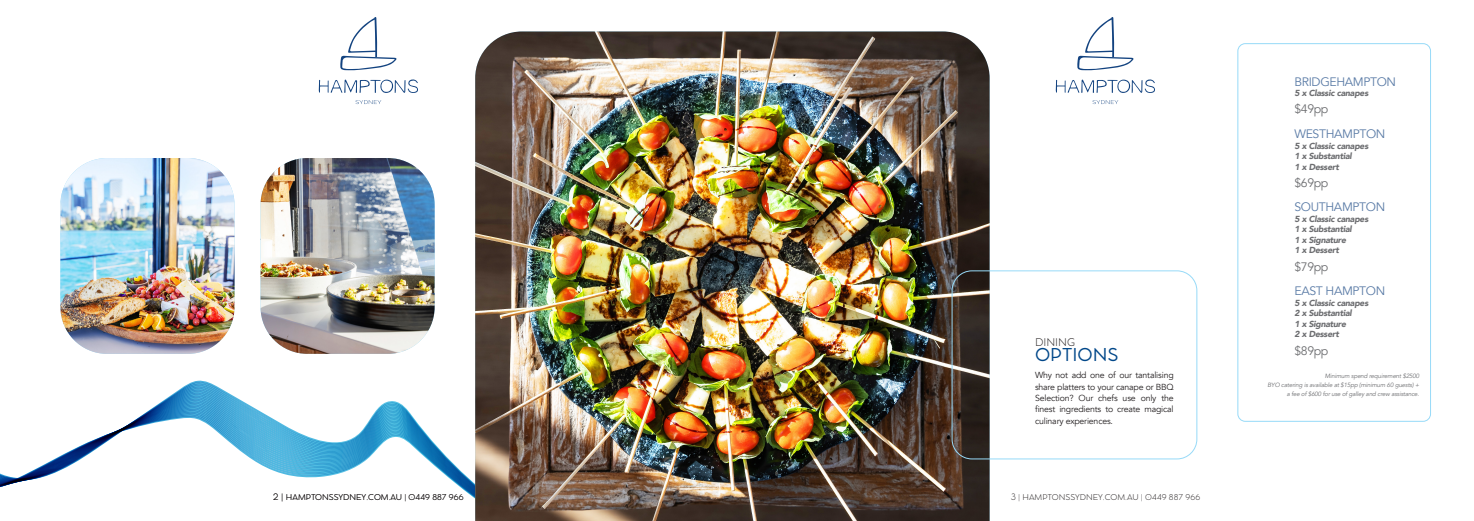
<style>
.page{position:relative;width:1474px;height:521px;background:#fff}
.page>*{position:absolute;margin:0;border:0;box-sizing:border-box;transform-origin:0 0}
.t1{font:17.5px "Cocomat Pro";color:#004789}
.t2{font:12.25px "Avenir";letter-spacing:-.03em;color:#5a7ba6}
.t3{font:12.25px "Avenir";letter-spacing:-.03em;color:#6c6d70}
.t4{font:300 10.5px "Cocomat Pro";color:#231f20}
.t5{font:italic 900 8.75px "Avenir";letter-spacing:-.03em;color:#6c6d70}
.t6{font:8.75px/11.4px "Avenir";letter-spacing:-.02em;color:#231f20;text-align:justify}
.t7{font:300 7.88px "Cocomat Pro";color:#231f20}
.t8{font:italic 6.12px/8.8px "Avenir";letter-spacing:-.02em;color:#6c6d70;text-align:right}
.s1{font-size:8.75px}
</style>
<div class="page">
<svg style="left:355px;top:100px;width:26px;height:4px"></svg>
<svg style="left:318px;top:79px;width:100px;height:14px"></svg>
<svg style="left:340px;top:17px;width:57px;height:53px"></svg>
<svg style="left:1092px;top:100px;width:26px;height:4px"></svg>
<svg style="left:1055px;top:79px;width:100px;height:14px"></svg>
<svg style="left:1077px;top:17px;width:56px;height:53px"></svg>
<svg style="left:0;top:380px;width:475px;height:119px"></svg>
<img style="left:475px;top:32px;width:514px;height:489px">
<div style="left:951px;top:270px;width:246px;height:189px;border:1px solid #97daf8;border-radius:20px"></div>
<img style="left:60px;top:158px;width:174px;height:196px">
<img style="left:260px;top:158px;width:174px;height:196px">
<div style="left:1237px;top:43px;width:193px;height:379px;border:1px solid #97daf8;border-radius:7px"></div>
<p class="t4" style="left:1035px;top:335px;width:42px">DINING</p>
<p class="t1" style="left:1035px;top:343px;width:85px">OPTIONS</p>
<p class="t6" style="left:1035px;top:370px;width:140px">Why not add one of our tantalising share platters to your canape or BBQ Selection? Our chefs use only the finest ingredients to create magical culinary experiences.</p>
<p class="t7" style="left:273px;top:491px;width:192px"><span class="s1">2 |</span> HAMPTONSSYDNEY.COM.AU | 0449 887 966</p>
<p class="t7" style="left:1010px;top:491px;width:191px"><span class="s1">3</span> | HAMPTONSSYDNEY.COM.AU | 0449 887 966</p>
<p class="t2" style="left:1294px;top:74px;width:103px">BRIDGEHAMPTON</p>
<p class="t5" style="left:1294px;top:86px;width:75px">5 x Classic canapes</p>
<p class="t3" style="left:1294px;top:102px;width:35px">$49pp</p>
<p class="t2" style="left:1294px;top:126px;width:92px">WESTHAMPTON</p>
<p class="t5" style="left:1294px;top:138px;width:75px">5 x Classic canapes</p>
<p class="t5" style="left:1294px;top:149px;width:59px">1 x Substantial</p>
<p class="t5" style="left:1294px;top:159px;width:46px">1 x Dessert</p>
<p class="t3" style="left:1294px;top:175px;width:35px">$69pp</p>
<p class="t2" style="left:1294px;top:200px;width:92px">SOUTHAMPTON</p>
<p class="t5" style="left:1294px;top:212px;width:75px">5 x Classic canapes</p>
<p class="t5" style="left:1294px;top:222px;width:59px">1 x Substantial</p>
<p class="t5" style="left:1294px;top:233px;width:53px">1 x Signature</p>
<p class="t5" style="left:1294px;top:243px;width:46px">1 x Dessert</p>
<p class="t3" style="left:1294px;top:259px;width:35px">$79pp</p>
<p class="t2" style="left:1294px;top:284px;width:92px">EAST HAMPTON</p>
<p class="t5" style="left:1294px;top:295px;width:75px">5 x Classic canapes</p>
<p class="t5" style="left:1294px;top:306px;width:59px">2 x Substantial</p>
<p class="t5" style="left:1294px;top:316px;width:53px">1 x Signature</p>
<p class="t5" style="left:1294px;top:327px;width:46px">2 x Dessert</p>
<p class="t3" style="left:1294px;top:343px;width:35px">$89pp</p>
<p class="t8" style="left:1324px;top:372px;width:96px">Minimum spend requirement $2500</p>
<p class="t8" style="left:1267px;top:380px;width:153px">BYO catering is available at $15pp (minimum 60 guests) + a fee of $600 for use of galley and crew assistance.</p>
</div>
